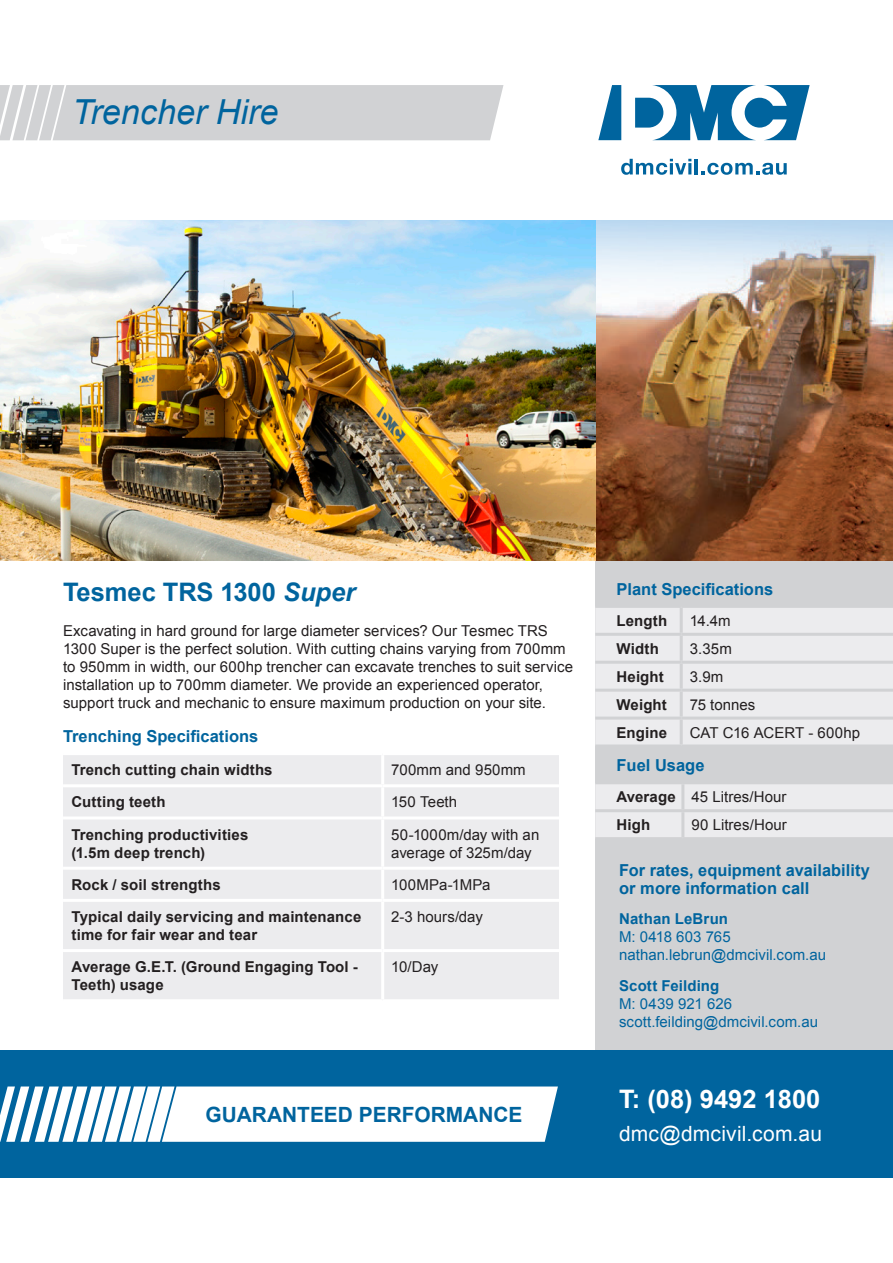
<style>
.page{position:relative;width:893px;height:1263px;background:#fff}
.page>*{position:absolute;margin:0;border:0;box-sizing:border-box;transform-origin:0 0}
.t1{font:italic 34.5px "Arial";color:#00649e}
.t2{font:700 25.5px "Arial";color:#00649e}
.t3{font:700 25.5px "Arial";color:#fff}
.t4{font:700 21px "Arial";color:#00649e}
.t5{font:21px "Arial";letter-spacing:.01em;color:#fff}
.t6{font:700 16.5px/18px "Arial";color:#00649e}
.Body_copy{font:15px/18px "Arial";letter-spacing:.005em;color:#231f20}
.Body_copy-2{font:700 15px/18px "Arial";letter-spacing:.01em;color:#231f20}
.Body_copy-3{font:15px/18px "Arial";letter-spacing:.005em;color:#00649e}
.s1{font-style:italic}
.s2{font-weight:700}
</style>
<div class="page">
<div style="left:595px;top:559px;width:298px;height:547px;background:#d1d2d4"></div>
<div style="left:595px;top:608px;width:298px;height:136px;background:#ececee"></div>
<hr style="left:595px;top:633px;width:86px;height:3px;background:#d1d2d4">
<hr style="left:681px;top:633px;width:212px;height:3px;background:#d1d2d4">
<hr style="left:595px;top:661px;width:86px;height:3px;background:#d1d2d4">
<hr style="left:681px;top:661px;width:212px;height:3px;background:#d1d2d4">
<hr style="left:595px;top:689px;width:86px;height:3px;background:#d1d2d4">
<hr style="left:681px;top:689px;width:212px;height:3px;background:#d1d2d4">
<hr style="left:595px;top:716px;width:86px;height:3px;background:#d1d2d4">
<hr style="left:681px;top:716px;width:212px;height:3px;background:#d1d2d4">
<hr style="left:680px;top:608px;width:3px;height:25px;background:#d1d2d4">
<hr style="left:680px;top:636px;width:3px;height:25px;background:#d1d2d4">
<hr style="left:680px;top:664px;width:3px;height:25px;background:#d1d2d4">
<hr style="left:680px;top:692px;width:3px;height:24px;background:#d1d2d4">
<hr style="left:680px;top:719px;width:3px;height:25px;background:#d1d2d4">
<div style="left:595px;top:784px;width:298px;height:53px;background:#ececee"></div>
<hr style="left:683px;top:809px;width:210px;height:3px;background:#d1d2d4">
<hr style="left:595px;top:809px;width:88px;height:3px;background:#d1d2d4">
<hr style="left:681px;top:784px;width:3px;height:25px;background:#d1d2d4">
<hr style="left:681px;top:812px;width:3px;height:25px;background:#d1d2d4">
<div style="left:63px;top:755px;width:496px;height:244px;background:#ececee"></div>
<hr style="left:63px;top:784px;width:320px;height:3px;background:#fff">
<hr style="left:383px;top:784px;width:176px;height:3px;background:#fff">
<hr style="left:63px;top:816px;width:320px;height:3px;background:#fff">
<hr style="left:383px;top:816px;width:176px;height:3px;background:#fff">
<hr style="left:63px;top:867px;width:320px;height:3px;background:#fff">
<hr style="left:383px;top:867px;width:176px;height:3px;background:#fff">
<hr style="left:63px;top:899px;width:320px;height:3px;background:#fff">
<hr style="left:383px;top:899px;width:176px;height:3px;background:#fff">
<hr style="left:63px;top:949px;width:320px;height:3px;background:#fff">
<hr style="left:383px;top:949px;width:176px;height:3px;background:#fff">
<hr style="left:381px;top:755px;width:3px;height:29px;background:#fff">
<hr style="left:381px;top:787px;width:3px;height:29px;background:#fff">
<hr style="left:381px;top:819px;width:3px;height:48px;background:#fff">
<hr style="left:381px;top:870px;width:3px;height:29px;background:#fff">
<hr style="left:381px;top:902px;width:3px;height:47px;background:#fff">
<hr style="left:381px;top:952px;width:3px;height:47px;background:#fff">
<div style="left:0;top:1050px;width:893px;height:128px;background:#00649e"></div>
<svg style="left:0;top:1086px;width:558px;height:56px;background:#e3eef4"></svg>
<div style="left:0;top:85px;width:503px;height:55px;background:#d1d2d4"></div>
<svg style="left:621px;top:159px;width:70px;height:16px"></svg>
<hr style="left:695px;top:159px;width:3px;height:15px;background:#00649e">
<svg style="left:701px;top:163px;width:86px;height:12px"></svg>
<svg style="left:598px;top:85px;width:23px;height:55px"></svg>
<svg style="left:635px;top:85px;width:175px;height:55px"></svg>
<img style="left:595px;top:220px;width:298px;height:340px">
<img style="left:0;top:220px;width:595px;height:340px">
<p class="t1" style="left:72px;top:90px;width:208px">Trencher Hire</p>
<p class="t2" style="left:63px;top:575px;width:294px">Tesmec TRS 1300 <span class="s1">Super</span></p>
<p class="Body_copy" style="left:63px;top:622px;width:512px">Excavating in hard ground for large diameter services? Our Tesmec TRS 1300 Super is the perfect solution. With cutting chains varying from 700mm to 950mm in width, our 600hp trencher can excavate trenches to suit service installation up to 700mm diameter. We provide an experienced operator, support truck and mechanic to ensure maximum production on your site.</p>
<p class="t6" style="left:63px;top:728px;width:197px">Trenching Specifications</p>
<p class="Body_copy-2" style="left:72px;top:761px;width:203px">Trench cutting chain widths</p>
<p class="Body_copy" style="left:391px;top:761px;width:136px">700mm and 950mm</p>
<p class="Body_copy-2" style="left:72px;top:794px;width:96px">Cutting teeth</p>
<p class="Body_copy" style="left:391px;top:793px;width:68px">150 Teeth</p>
<p class="Body_copy-2" style="left:72px;top:826px;width:178px">Trenching productivities (1.5m deep trench)</p>
<p class="Body_copy" style="left:391px;top:825px;width:150px">50-1000m/day with an average of 325m/day</p>
<p class="Body_copy-2" style="left:72px;top:876px;width:151px">Rock / soil strengths</p>
<p class="Body_copy" style="left:391px;top:876px;width:101px">100MPa-1MPa</p>
<p class="Body_copy-2" style="left:72px;top:908px;width:291px">Typical daily servicing and maintenance time for fair wear and tear</p>
<p class="Body_copy" style="left:391px;top:908px;width:93px">2-3 hours/day</p>
<p class="Body_copy-2" style="left:72px;top:958px;width:288px">Average G.E.T. (Ground Engaging Tool -<br>Teeth) usage</p>
<p class="Body_copy" style="left:391px;top:958px;width:49px">10/Day</p>
<p class="t4" style="left:206px;top:1100px;width:318px">GUARANTEED PERFORMANCE</p>
<p class="t6" style="left:616px;top:580px;width:158px">Plant Specifications</p>
<p class="Body_copy-2" style="left:616px;top:612px;width:52px">Length</p>
<p class="Body_copy" style="left:690px;top:612px;width:43px">14.4m</p>
<p class="Body_copy-2" style="left:616px;top:640px;width:44px">Width</p>
<p class="Body_copy" style="left:690px;top:640px;width:44px">3.35m</p>
<p class="Body_copy-2" style="left:616px;top:668px;width:49px">Height</p>
<p class="Body_copy" style="left:690px;top:667px;width:35px">3.9m</p>
<p class="Body_copy-2" style="left:616px;top:696px;width:52px">Weight</p>
<p class="Body_copy" style="left:690px;top:695px;width:67px">75 tonnes</p>
<p class="Body_copy-2" style="left:616px;top:724px;width:52px">Engine</p>
<p class="Body_copy" style="left:690px;top:723px;width:172px">CAT C16 ACERT - 600hp</p>
<p class="t6" style="left:616px;top:757px;width:90px">Fuel Usage</p>
<p class="Body_copy-2" style="left:616px;top:788px;width:61px">Average</p>
<p class="Body_copy" style="left:691px;top:788px;width:97px">45 Litres/Hour</p>
<p class="Body_copy-2" style="left:616px;top:816px;width:35px">High</p>
<p class="Body_copy" style="left:691px;top:816px;width:97px">90 Litres/Hour</p>
<p class="t6" style="left:619px;top:861px;width:252px">For rates, equipment availability or more information call</p>
<p class="Body_copy-3" style="left:619px;top:910px;width:208px"><span class="s2">Nathan LeBrun<br></span>M: 0418 603 765 nathan.lebrun@dmcivil.com.au</p>
<p class="Body_copy-3" style="left:619px;top:977px;width:200px"><span class="s2">Scott Feilding<br></span>M: 0439 921 626 scott.feilding@dmcivil.com.au</p>
<p class="t3" style="left:619px;top:1082px;width:203px">T: (08) 9492 1800</p>
<p class="t5" style="left:619px;top:1119px;width:204px">dmc@dmcivil.com.au</p>
</div>
